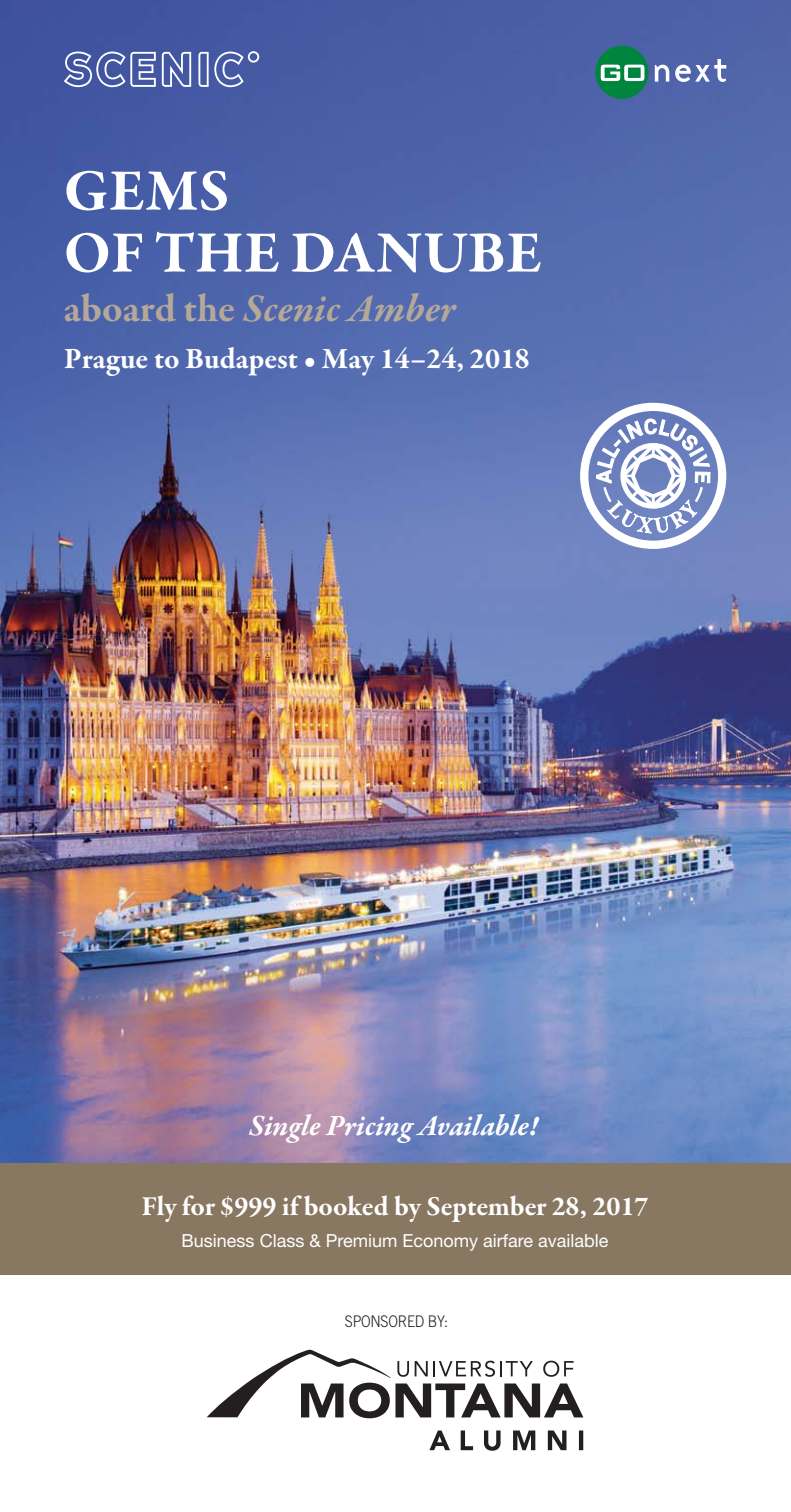
<style>
.page{position:relative;width:791px;height:1512px;background:#fff}
.page>*{position:absolute;margin:0;border:0;box-sizing:border-box;transform-origin:0 0}
.t1{font:700 60px/62px "Garamond Premr Pro";color:#fff}
.t2{font:italic 700 40px "Garamond Premr Pro";color:#b4a898}
.t3{font:700 30px "Garamond Premr Pro";color:#fff}
.t4{font:italic 700 30px "Garamond Premr Pro";color:#fff}
.t5{font:700 28px "Garamond Premr Pro";color:#fff}
.t6{font:18px "Helvetica Neue LT Std";color:#fff}
.t7{font:300 16px "Trade Gothic LT Std";letter-spacing:-.02em;color:#231f20;scale:.9 1}
.s1{font-style:normal}
</style>
<div class="page">
<img style="left:0;top:0;width:791px;height:1163px">
<svg style="left:655px;top:65px;width:14px;height:17px"></svg>
<svg style="left:675px;top:59px;width:51px;height:23px"></svg>
<div style="left:595px;top:46px;width:53px;height:53px;background:#00853f;border-radius:50%"></div>
<svg style="left:601px;top:65px;width:43px;height:16px"></svg>
<svg style="left:64px;top:52px;width:92px;height:35px;background:#7381b9"></svg>
<svg style="left:162px;top:52px;width:29px;height:35px"></svg>
<svg style="left:198px;top:51px;width:61px;height:36px;background:#6c7bb6"></svg>
<div style="left:0;top:1163px;width:791px;height:112px;background:#887761"></div>
<svg style="left:579px;top:402px;width:148px;height:148px"></svg>
<svg style="left:207px;top:1350px;width:376px;height:68px"></svg>
<svg style="left:429px;top:1431px;width:154px;height:20px"></svg>
<h1 class="t1" style="left:64px;top:162px;width:480px">GEMS<br>OF THE DANUBE</h1>
<h2 class="t2" style="left:64px;top:290px;width:393px"><span class="s1">aboard the</span> Scenic Amber</h2>
<h3 class="t3" style="left:64px;top:345px;width:468px">Prague to Budapest • May 14–24, 2018</h3>
<h3 class="t4" style="left:249px;top:1112px;width:291px">Single Pricing Available!</h3>
<h3 class="t5" style="left:141px;top:1193px;width:509px">Fly for $999 if booked by September 28, 2017</h3>
<p class="t6" style="left:182px;top:1234px;width:428px">Business Class &amp; Premium Economy airfare available</p>
<p class="t7" style="left:345px;top:1312px;width:116px">SPONSORED BY:</p>
</div>
